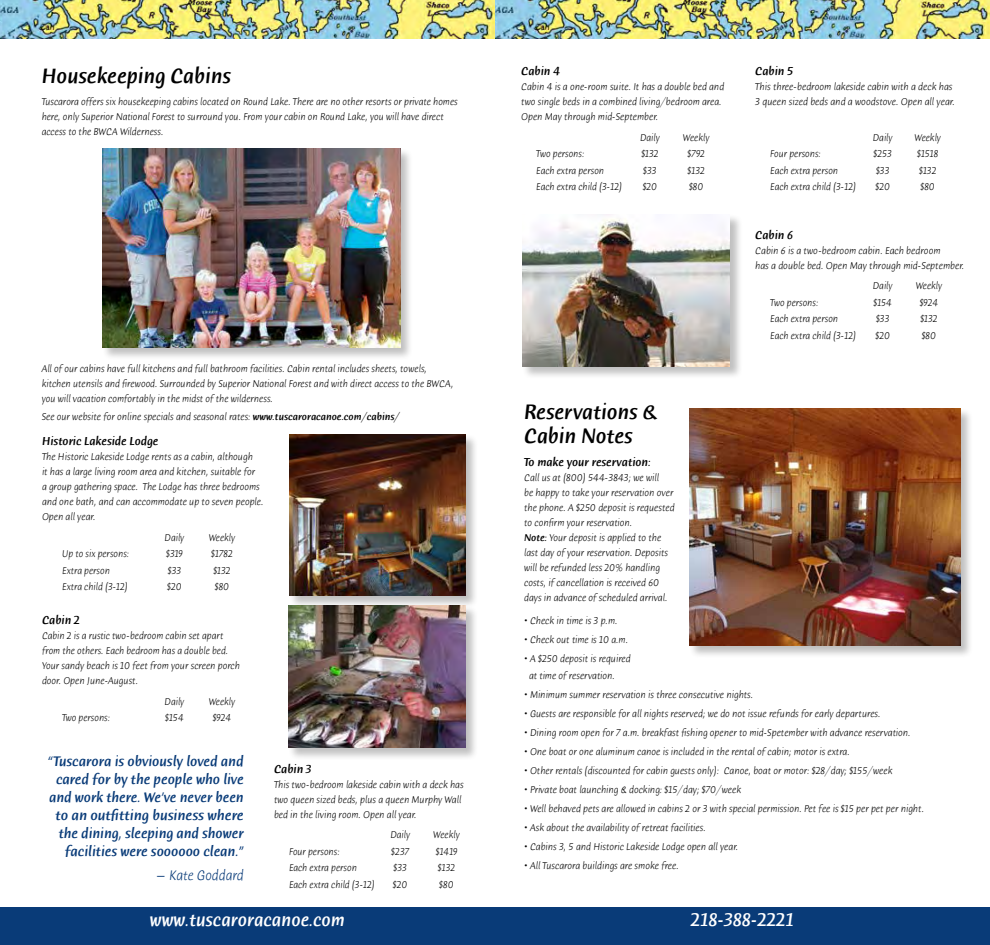
<style>
.page{position:relative;width:990px;height:945px;background:#fff}
.page>*{position:absolute;margin:0;border:0;box-sizing:border-box;transform-origin:0 0}
.t1{font:italic 500 22.5px/24.5px "Humana Sans ITC";color:#000;scale:.95 1}
.t2{font:italic 500 19.88px "Humana Sans ITC";color:#fff;scale:.93 1}
.t3{font:italic 500 15px/18px "Humana Sans ITC";color:#093b78;text-align:right;scale:.96 1}
.t4{font:italic 300 15px "Humana Sans ITC";color:#093b78;scale:.96 1}
.t5{font:italic 500 12.5px "Humana Sans ITC";color:#000;scale:.96 1}
.t6{font:italic 300 10.62px/15px "Humana Sans ITC";color:#000}
.t7{font:italic 300 10.62px/15px "Humana Sans ITC";color:#000;scale:.95 1}
.t8{font:italic 300 10.62px/15px "Humana Sans ITC";color:#000;scale:.96 1}
.s1{font-weight:500}
</style>
<div class="page">
<img style="left:0;top:0;width:990px;height:39px">
<div style="left:689px;top:408px;width:284px;height:251px;background:#000;opacity:.25"></div>
<img style="left:689px;top:408px;width:271px;height:237px">
<div style="left:289px;top:434px;width:190px;height:175px;background:#000;opacity:.25"></div>
<img style="left:290px;top:434px;width:176px;height:162px">
<div style="left:495px;top:907px;width:495px;height:38px;background:#093b78"></div>
<div style="left:0;top:907px;width:495px;height:38px;background:#093b78"></div>
<div style="left:522px;top:214px;width:221px;height:166px;background:#000;opacity:.25"></div>
<img style="left:522px;top:215px;width:208px;height:152px">
<div style="left:288px;top:605px;width:190px;height:156px;background:#000;opacity:.25"></div>
<img style="left:289px;top:605px;width:176px;height:143px">
<div style="left:102px;top:147px;width:311px;height:214px;background:#000;opacity:.25"></div>
<img style="left:103px;top:148px;width:297px;height:199px">
<h1 class="t1" style="left:42px;top:64px;width:201px">Housekeeping Cabins</h1>
<p class="t8" style="left:42px;top:95px;width:435px">Tuscarora offers six housekeeping cabins located on Round Lake. There are no other resorts or private homes here, only Superior National Forest to surround you. From your cabin on Round Lake, you will have direct access to the BWCA Wilderness.</p>
<p class="t8" style="left:42px;top:361px;width:431px">All of our cabins have full kitchens and full bathroom facilities. Cabin rental includes sheets, towels, kitchen utensils and firewood. Surrounded by Superior National Forest and with direct access to the BWCA, you will vacation comfortably in the midst of the wilderness.</p>
<p class="t6" style="left:42px;top:409px;width:360px">See our website for online specials and seasonal rates: <span class="s1">www.tuscaroracanoe.com/cabins/</span></p>
<p class="t5" style="left:42px;top:435px;width:123px">Historic Lakeside Lodge</p>
<p class="t6" style="left:42px;top:450px;width:223px">The Historic Lakeside Lodge rents as a cabin, although<br>it has a large living room area and kitchen, suitable for<br>a group gathering space. The Lodge has three bedrooms and one bath, and can accommodate up to seven people.<br>Open all year.</p>
<p class="t7" style="left:165px;top:530px;width:22px">Daily</p>
<p class="t7" style="left:209px;top:530px;width:29px">Weekly</p>
<p class="t7" style="left:62px;top:547px;width:72px">Up to six persons:</p>
<p class="t7" style="left:166px;top:547px;width:19px">$319</p>
<p class="t7" style="left:211px;top:547px;width:24px">$1782</p>
<p class="t7" style="left:62px;top:563px;width:52px">Extra person</p>
<p class="t7" style="left:168px;top:563px;width:16px">$33</p>
<p class="t7" style="left:213px;top:563px;width:20px">$132</p>
<p class="t7" style="left:62px;top:580px;width:71px">Extra child (3-12)</p>
<p class="t7" style="left:167px;top:580px;width:17px">$20</p>
<p class="t7" style="left:215px;top:580px;width:17px">$80</p>
<p class="t5" style="left:42px;top:614px;width:41px">Cabin 2</p>
<p class="t7" style="left:42px;top:629px;width:210px">Cabin 2 is a rustic two-bedroom cabin set apart from the others. Each bedroom has a double bed.<br>Your sandy beach is 10 feet from your screen porch door. Open June-August.</p>
<p class="t7" style="left:165px;top:694px;width:22px">Daily</p>
<p class="t7" style="left:209px;top:694px;width:29px">Weekly</p>
<p class="t7" style="left:62px;top:711px;width:52px">Two persons:</p>
<p class="t7" style="left:165px;top:711px;width:21px">$154</p>
<p class="t7" style="left:213px;top:711px;width:21px">$924</p>
<h3 class="t3" style="left:48px;top:753px;width:206px">“Tuscarora is obviously loved and cared for by the people who live and work there. We’ve never been to an outfitting business where the dining, sleeping and shower facilities were soooooo clean.”</h3>
<h3 class="t4" style="left:157px;top:868px;width:92px">— Kate Goddard</h3>
<p class="t5" style="left:274px;top:762px;width:41px">Cabin 3</p>
<p class="t6" style="left:274px;top:777px;width:191px">This two-bedroom lakeside cabin with a deck has two queen sized beds, plus a queen Murphy Wall bed in the living room. Open all year.</p>
<p class="t7" style="left:390px;top:827px;width:22px">Daily</p>
<p class="t7" style="left:433px;top:827px;width:29px">Weekly</p>
<p class="t7" style="left:289px;top:844px;width:55px">Four persons:</p>
<p class="t7" style="left:391px;top:844px;width:20px">$237</p>
<p class="t7" style="left:436px;top:844px;width:24px">$1419</p>
<p class="t7" style="left:289px;top:861px;width:73px">Each extra person</p>
<p class="t7" style="left:394px;top:861px;width:16px">$33</p>
<p class="t7" style="left:438px;top:861px;width:20px">$132</p>
<p class="t7" style="left:289px;top:877px;width:92px">Each extra child (3-12)</p>
<p class="t7" style="left:393px;top:877px;width:17px">$20</p>
<p class="t7" style="left:439px;top:877px;width:17px">$80</p>
<p class="t5" style="left:521px;top:65px;width:42px">Cabin 4</p>
<p class="t6" style="left:521px;top:80px;width:205px">Cabin 4 is a one-room suite. It has a double bed and two single beds in a combined living/bedroom area.<br>Open May through mid-September.</p>
<p class="t7" style="left:640px;top:130px;width:22px">Daily</p>
<p class="t7" style="left:683px;top:130px;width:29px">Weekly</p>
<p class="t7" style="left:536px;top:147px;width:52px">Two persons:</p>
<p class="t7" style="left:641px;top:147px;width:20px">$132</p>
<p class="t7" style="left:688px;top:147px;width:20px">$792</p>
<p class="t7" style="left:536px;top:163px;width:73px">Each extra person</p>
<p class="t7" style="left:643px;top:163px;width:16px">$33</p>
<p class="t7" style="left:688px;top:163px;width:20px">$132</p>
<p class="t7" style="left:536px;top:180px;width:92px">Each extra child (3-12)</p>
<p class="t7" style="left:643px;top:180px;width:17px">$20</p>
<p class="t7" style="left:689px;top:180px;width:17px">$80</p>
<p class="t5" style="left:755px;top:65px;width:41px">Cabin 5</p>
<p class="t6" style="left:755px;top:80px;width:201px">This three-bedroom lakeside cabin with a deck has<br>3 queen sized beds and a woodstove. Open all year.</p>
<p class="t7" style="left:873px;top:130px;width:22px">Daily</p>
<p class="t7" style="left:914px;top:130px;width:29px">Weekly</p>
<p class="t7" style="left:770px;top:147px;width:55px">Four persons:</p>
<p class="t7" style="left:874px;top:147px;width:21px">$253</p>
<p class="t7" style="left:917px;top:147px;width:24px">$1518</p>
<p class="t7" style="left:770px;top:163px;width:73px">Each extra person</p>
<p class="t7" style="left:876px;top:163px;width:16px">$33</p>
<p class="t7" style="left:919px;top:163px;width:20px">$132</p>
<p class="t7" style="left:770px;top:180px;width:92px">Each extra child (3-12)</p>
<p class="t7" style="left:875px;top:180px;width:17px">$20</p>
<p class="t7" style="left:921px;top:180px;width:17px">$80</p>
<p class="t5" style="left:755px;top:228px;width:41px">Cabin 6</p>
<p class="t6" style="left:755px;top:243px;width:211px">Cabin 6 is a two-bedroom cabin. Each bedroom<br>has a double bed. Open May through mid-September.</p>
<p class="t7" style="left:873px;top:279px;width:22px">Daily</p>
<p class="t7" style="left:916px;top:279px;width:29px">Weekly</p>
<p class="t7" style="left:770px;top:295px;width:52px">Two persons:</p>
<p class="t7" style="left:874px;top:295px;width:21px">$154</p>
<p class="t7" style="left:920px;top:295px;width:21px">$924</p>
<p class="t7" style="left:770px;top:312px;width:73px">Each extra person</p>
<p class="t7" style="left:876px;top:312px;width:16px">$33</p>
<p class="t7" style="left:920px;top:312px;width:20px">$132</p>
<p class="t7" style="left:770px;top:328px;width:92px">Each extra child (3-12)</p>
<p class="t7" style="left:875px;top:328px;width:17px">$20</p>
<p class="t7" style="left:922px;top:328px;width:17px">$80</p>
<h1 class="t1" style="left:524px;top:400px;width:142px">Reservations &amp;<br>Cabin Notes</h1>
<p class="t5" style="left:524px;top:455px;width:134px">To make your reservation:</p>
<p class="t6" style="left:524px;top:470px;width:152px">Call us at (800) 544-3843; we will<br>be happy to take your reservation over the phone. A $250 deposit is requested to confirm your reservation.<br><span class="s1">Note:</span> Your deposit is applied to the last day of your reservation. Deposits will be refunded less 20% handling costs, if cancellation is received 60 days in advance of scheduled arrival.</p>
<p class="t6" style="left:524px;top:613px;width:95px">• Check in time is 3 p.m.</p>
<p class="t6" style="left:524px;top:632px;width:106px">• Check out time is 10 a.m.</p>
<p class="t6" style="left:529px;top:650px;width:103px;line-height:16.9px;text-indent:-5px">• A $250 deposit is required at time of reservation.</p>
<p class="t6" style="left:524px;top:687px;width:231px">• Minimum summer reservation is three consecutive nights.</p>
<p class="t6" style="left:524px;top:706px;width:358px">• Guests are responsible for all nights reserved; we do not issue refunds for early departures.</p>
<p class="t6" style="left:524px;top:725px;width:388px">• Dining room open for 7 a.m. breakfast fishing opener to mid-Spetember with advance reservation.</p>
<p class="t6" style="left:524px;top:744px;width:327px">• One boat or one aluminum canoe is included in the rental of cabin; motor is extra.</p>
<p class="t6" style="left:524px;top:763px;width:370px">• Other rentals (discounted for cabin guests only): Canoe, boat or motor: $28/day; $155/week</p>
<p class="t6" style="left:524px;top:782px;width:219px">• Private boat launching &amp; docking: $15/day; $70/week</p>
<p class="t6" style="left:524px;top:801px;width:402px">• Well behaved pets are allowed in cabins 2 or 3 with special permission. Pet fee is $15 per pet per night.</p>
<p class="t6" style="left:524px;top:820px;width:183px">• Ask about the availability of retreat facilities.</p>
<p class="t6" style="left:524px;top:839px;width:216px">• Cabins 3, 5 and Historic Lakeside Lodge open all year.</p>
<p class="t6" style="left:524px;top:858px;width:156px">• All Tuscarora buildings are smoke free.</p>
<h2 class="t2" style="left:150px;top:909px;width:211px">www.tuscaroracanoe.com</h2>
<h2 class="t2" style="left:691px;top:910px;width:113px">218-388-2221</h2>
</div>
